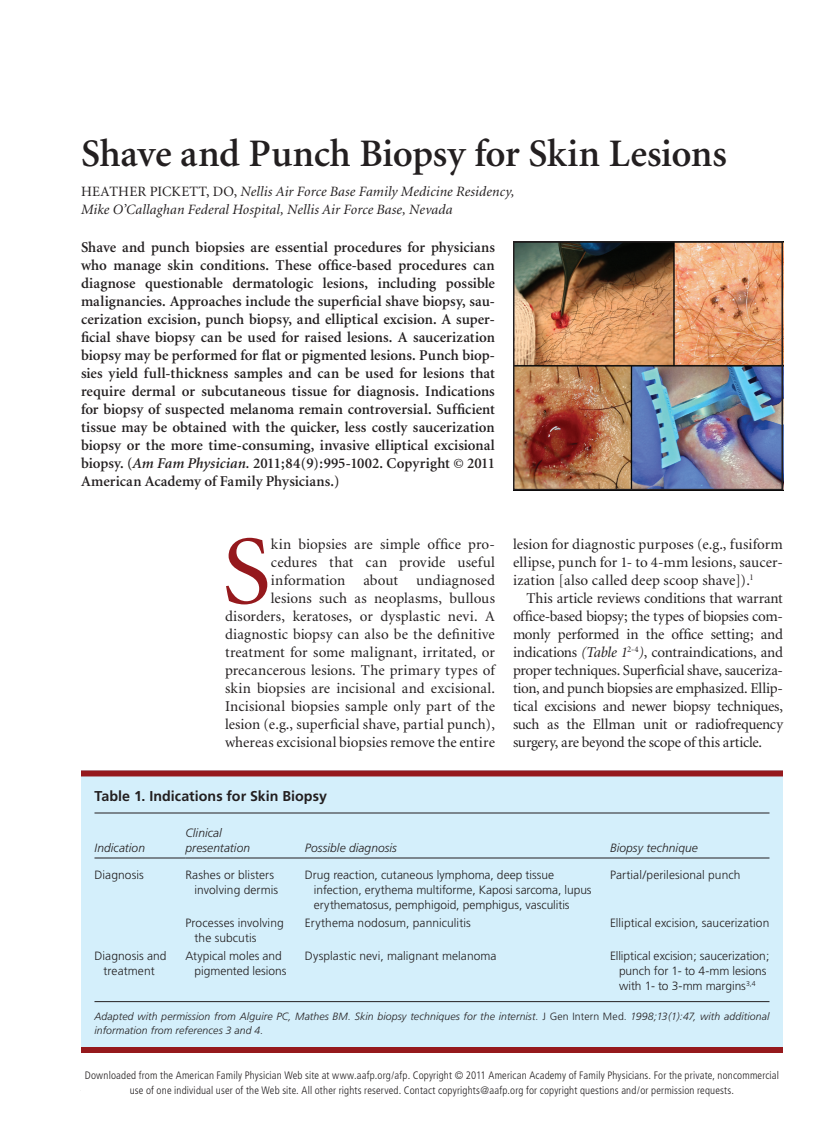
<style>
.page{position:relative;width:837px;height:1134px;background:#fff}
.page>*{position:absolute;margin:0;border:0;box-sizing:border-box;transform-origin:0 0}
.body_dropcap{font:98.1px "Minion";color:#95191d;scale:1.05 1}
.article_title{font:600 39px "Minion";letter-spacing:-.01em;color:#231f20}
.abstract{font:600 15px/18px "Minion";color:#231f20;text-align:justify}
.body_dropcap-2{font:15px/18px "Minion";letter-spacing:.005em;color:#231f20;text-align:right}
.body_text{font:15px/18px "Minion";letter-spacing:-.02em;color:#231f20;text-align:justify}
.byline{font:italic 14.25px/18px "Minion";letter-spacing:.01em;color:#231f20}
.table_title{font:700 14.25px "Frutiger";letter-spacing:.005em;color:#231f20}
.t1{font:italic 12.75px "Minion";letter-spacing:.005em;color:#231f20}
.t2{font:italic 600 12.75px "Minion";letter-spacing:.005em;color:#231f20}
.t3{font:12.75px "Minion";letter-spacing:.03em;color:#231f20}
.table_data{font:300 12px/15px "Frutiger";color:#231f20}
.table_head1{font:italic 300 12px/15px "Frutiger";letter-spacing:.005em;color:#231f20}
.t4{font:300 condensed 10.8px/15px "Frutiger";letter-spacing:.015em;color:#231f20;text-align:center}
.table_note_rule{font:italic 300 10.5px/13.5px "Frutiger";letter-spacing:.01em;color:#231f20}
.s1{font-style:normal}
.s2{font-style:italic}
.s3{font-family:"Frutiger";font-weight:700;font-style:normal;font-size:15px}
</style>
<div class="page">
<div style="left:81px;top:770px;width:702px;height:283px;background:#d4effb"></div>
<div style="left:81px;top:770px;width:702px;height:6px;background:#95191d"></div>
<hr style="left:94px;top:813px;width:676px;height:1px;background:#231f20">
<hr style="left:94px;top:858px;width:92px;height:1px;background:#231f20">
<hr style="left:186px;top:858px;width:119px;height:1px;background:#231f20">
<hr style="left:305px;top:858px;width:305px;height:1px;background:#231f20">
<hr style="left:610px;top:858px;width:159px;height:1px;background:#231f20">
<hr style="left:94px;top:1001px;width:676px;height:1px;background:#231f20">
<div style="left:81px;top:1047px;width:702px;height:6px;background:#95191d"></div>
<img style="left:516px;top:244px;width:264px;height:243px">
<div style="left:513px;top:241px;width:270px;height:249px;border:2px solid #231f20"></div>
<p class="article_title" style="left:81px;top:133px;width:647px">Shave and Punch Biopsy for Skin Lesions</p>
<p class="byline" style="left:81px;top:183px;width:435px"><span class="s1">HEATHER PICKETT, DO,</span> Nellis Air Force Base Family Medicine Residency,<br>Mike O’Callaghan Federal Hospital, Nellis Air Force Base, Nevada</p>
<p class="abstract" style="left:81px;top:239px;width:416px">Shave and punch biopsies are essential procedures for physicians who manage skin conditions. These office-based procedures can diagnose questionable dermatologic lesions, including possible malignancies. Approaches include the superficial shave biopsy, sau&shy;cerization excision, punch biopsy, and elliptical excision. A super&shy;ficial shave biopsy can be used for raised lesions. A saucerization biopsy may be performed for flat or pigmented lesions. Punch biop&shy;sies yield full-thickness samples and can be used for lesions that require dermal or subcutaneous tissue for diagnosis. Indications for biopsy of suspected melanoma remain controversial. Sufficient tissue may be obtained with the quicker, less costly saucerization biopsy or the more time-consuming, invasive elliptical excisional biopsy. (<span class="s2">Am Fam Physician.</span> 2011;84(9):995-1002. Copyright © 2011<br>American Academy of Family Physicians.)</p>
<p class="body_dropcap" style="left:222px;top:523px;width:48px">S</p>
<p class="body_dropcap-2" style="left:225px;top:536px;width:272px">kin biopsies are simple office pro&shy;cedures that can provide useful information about undiagnosed<br>lesions such as neoplasms, bullous disorders, keratoses, or dysplastic nevi. A diagnostic biopsy can also be the definitive treatment for some malignant, irritated, or precancerous lesions. The primary types of skin biopsies are incisional and excisional.<br>Incisional biopsies sample only part of the lesion (e.g., superficial shave, partial punch), whereas excisional biopsies remove the entire</p>
<p class="body_dropcap-2" style="left:513px;top:536px;width:272px;text-align:justify">lesion for diagnostic purposes (e.g., fusiform ellipse, punch for 1- to 4-mm lesions, saucer&shy;ization [also called deep scoop shave]).<sup>1</sup></p>
<p class="body_text" style="left:513px;top:590px;width:272px;text-indent:14px">This article reviews conditions that warrant office-based biopsy; the types of biopsies com&shy;monly performed in the office setting; and indications <span class="s2">(Table 1</span><sup>2-4</sup><span class="s2">)</span>, contraindications, and proper techniques. Superficial shave, sauceriza&shy;tion, and punch biopsies are emphasized. Ellip&shy;tical excisions and newer biopsy techniques, such as the Ellman unit or radiofrequency surgery, are beyond the scope of this article.</p>
<p class="table_title" style="left:94px;top:787px;width:234px">Table 1. Indications for Skin Biopsy</p>
<p class="table_head1" style="left:94px;top:840px;width:52px">Indication</p>
<p class="table_head1" style="left:186px;top:825px;width:66px">Clinical presentation</p>
<p class="table_head1" style="left:305px;top:840px;width:93px">Possible diagnosis</p>
<p class="table_head1" style="left:610px;top:840px;width:89px">Biopsy technique</p>
<p class="table_data" style="left:94px;top:867px;width:51px">Diagnosis</p>
<p class="table_data" style="left:195px;top:867px;width:85px;text-indent:-9px">Rashes or blisters involving dermis</p>
<p class="table_data" style="left:314px;top:867px;width:279px;text-indent:-9px">Drug reaction, cutaneous lymphoma, deep tissue infection, erythema multiforme, Kaposi sarcoma, lupus erythematosus, pemphigoid, pemphigus, vasculitis</p>
<p class="table_data" style="left:610px;top:867px;width:132px">Partial/perilesional punch</p>
<p class="table_data" style="left:195px;top:915px;width:91px;text-indent:-9px">Processes involving the subcutis</p>
<p class="table_data" style="left:305px;top:915px;width:167px">Erythema nodosum, panniculitis</p>
<p class="table_data" style="left:610px;top:915px;width:161px">Elliptical excision, saucerization</p>
<p class="table_data" style="left:94px;top:948px;width:74px;text-align:center">Diagnosis and treatment</p>
<p class="table_data" style="left:195px;top:948px;width:93px;text-indent:-9px">Atypical moles and pigmented lesions</p>
<p class="table_data" style="left:305px;top:948px;width:193px">Dysplastic nevi, malignant melanoma</p>
<p class="table_data" style="left:610px;top:948px;width:161px;text-align:center">Elliptical excision; saucerization; punch for 1- to 4-mm lesions with 1- to 3-mm margins<sup>3,4</sup></p>
<p class="table_note_rule" style="left:94px;top:1010px;width:676px">Adapted with permission from Alguire PC, Mathes BM. Skin biopsy techniques for the internist. <span class="s1">J Gen Intern Med.</span> 1998;13(1):47, with additional information from references 3 and 4.</p>
<p class="t4" style="left:85px;top:1067px;width:696px">Downloaded from the American Family Physician Web site at www.aafp.org/afp. Copyright © 2011 American Academy of Family Physicians. For the private, noncommercial use of one individual user of the Web site. All other rights reserved. Contact copyrights@aafp.org for copyright questions and/or permission requests.</p>
<p class="t1" style="left:81px;top:1080px;width:213px">November 1, 2011 ◆ Volume 84, Number 9</p>
<p class="t3" style="left:384px;top:1080px;width:97px">www.aafp.org/afp</p>
<p class="t2" style="left:609px;top:1080px;width:175px">American Family Physician <span class="s3">995</span></p>
</div>
